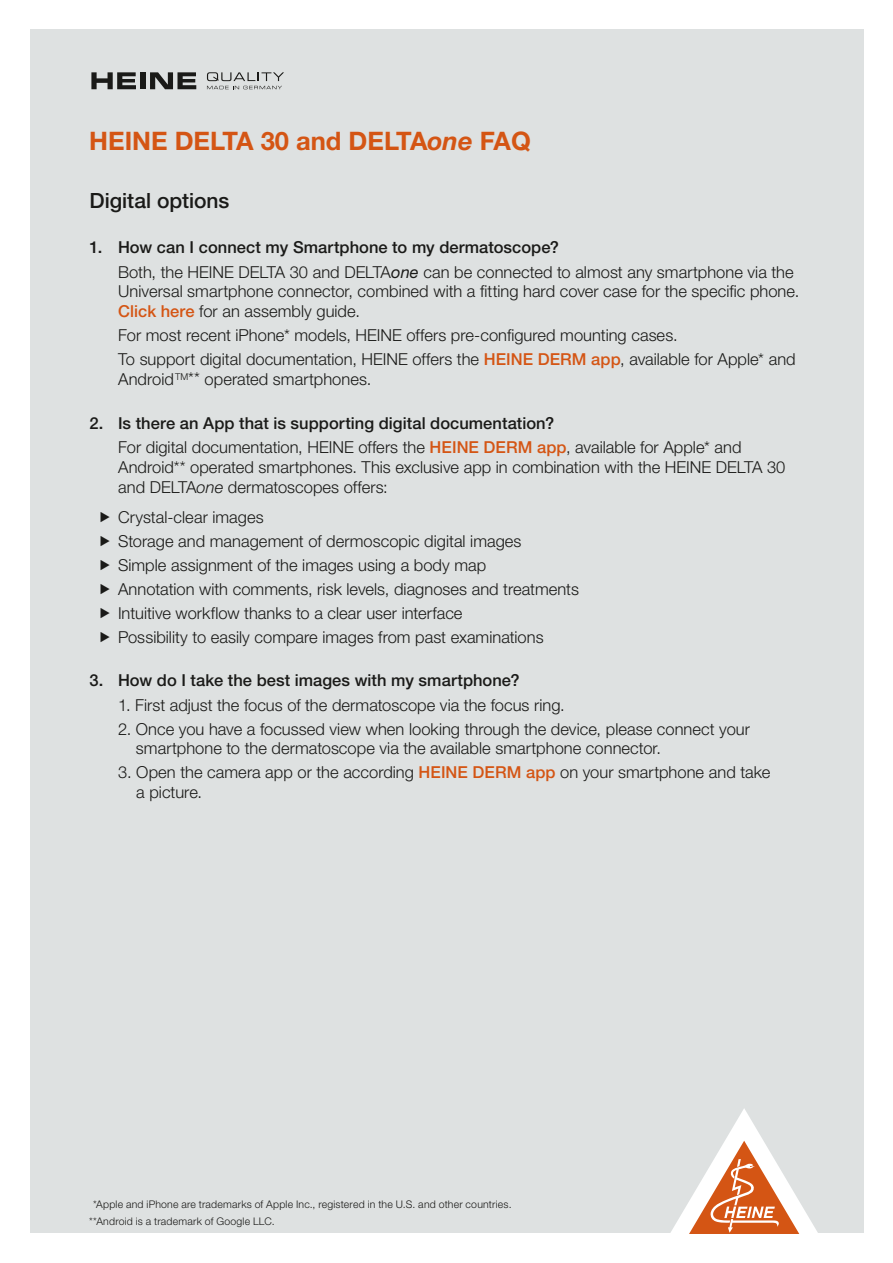
<style>
.page{position:relative;width:893px;height:1263px;background:#fff}
.page>*{position:absolute;margin:0;border:0;box-sizing:border-box;transform-origin:0 0}
.t1{font:700 25.5px "Helvetica Neue LT Std";color:#d45514}
.t2{font:500 21px "Helvetica Neue LT Std";color:#1a1a18}
.t3{font:300 16.5px/24px "Helvetica Neue LT Std";color:#1a1a18}
.t4{font:500 16.5px "Helvetica Neue LT Std";letter-spacing:.005em;color:#1a1a18}
.t5{font:300 10.5px/16.8px "Helvetica Neue LT Std";letter-spacing:.02em;color:#1a1a18}
.s1{font-style:italic}
.s2{font-weight:500}
.s3{font-weight:400;font-style:italic}
.s4{font-weight:500;color:#d45514}
</style>
<div class="page">
<div style="left:30px;top:30px;width:833px;height:1203px;background:#dee1e1"></div>
<svg style="left:670px;top:1108px;width:148px;height:126px"></svg>
<svg style="left:91px;top:72px;width:45px;height:17px"></svg>
<div style="left:140px;top:72px;width:5px;height:17px;background:#1a1a18"></div>
<svg style="left:150px;top:72px;width:46px;height:17px"></svg>
<svg style="left:207px;top:72px;width:77px;height:17px"></svg>
<h1 class="t1" style="left:89px;top:125px;width:443px">HEINE DELTA 30 and DELTA<span class="s1">one</span> FAQ</h1>
<p class="t2" style="left:90px;top:188px;width:141px">Digital options</p>
<p class="t3" style="left:118px;top:235px;width:677px;text-indent:-29px"><span class="s2">1. How can I connect my Smartphone to my dermatoscope?<br></span>Both, the HEINE DELTA 30 and DELTA<span class="s3">one</span> can be connected to almost any smartphone via the</p>
<p class="t3" style="left:118px;top:281px;width:683px;line-height:19.8px">Universal smartphone connector, combined with a fitting hard cover case for the specific phone.<br><span class="s4">Click here</span> for an assembly guide.</p>
<p class="t3" style="left:118px;top:323px;width:679px">For most recent iPhone* models, HEINE offers pre-configured mounting cases.<br>To support digital documentation, HEINE offers the <span class="s4">HEINE DERM app</span>, available for Apple* and</p>
<p class="t3" style="left:118px;top:367px;width:255px">Android<sup>TM</sup>** operated smartphones.</p>
<p class="t3" style="left:118px;top:411px;width:625px;text-indent:-29px"><span class="s2">2. Is there an App that is supporting digital documentation?<br></span>For digital documentation, HEINE offers the <span class="s4">HEINE DERM app</span>, available for Apple* and</p>
<p class="t3" style="left:118px;top:457px;width:669px;line-height:19.8px">Android** operated smartphones. This exclusive app in combination with the HEINE DELTA 30 and DELTA<span class="s1">one</span> dermatoscopes offers:</p>
<p class="t3" style="left:118px;top:504px;width:462px">Crystal-clear images<br>Storage and management of dermoscopic digital images<br>Simple assignment of the images using a body map<br>Annotation with comments, risk levels, diagnoses and treatments Intuitive workflow thanks to a clear user interface<br>Possibility to easily compare images from past examinations</p>
<p class="t4" style="left:90px;top:671px;width:432px">3. How do I take the best images with my smartphone?</p>
<p class="t3" style="left:118px;top:692px;width:448px">1. First adjust the focus of the dermatoscope via the focus ring.</p>
<p class="t3" style="left:136px;top:718px;width:616px;line-height:19.8px;text-indent:-18px">2. Once you have a focussed view when looking through the device, please connect your smartphone to the dermatoscope via the available smartphone connector.</p>
<p class="t3" style="left:136px;top:762px;width:636px;line-height:19.8px;text-indent:-18px">3. Open the camera app or the according <span class="s4">HEINE DERM app</span> on your smartphone and take a picture.</p>
<p class="t5" style="left:89px;top:1195px;width:424px;text-indent:4px">*Apple and iPhone are trademarks of Apple Inc., registered in the U.S. and other countries. **Android is a trademark of Google LLC.</p>
</div>
